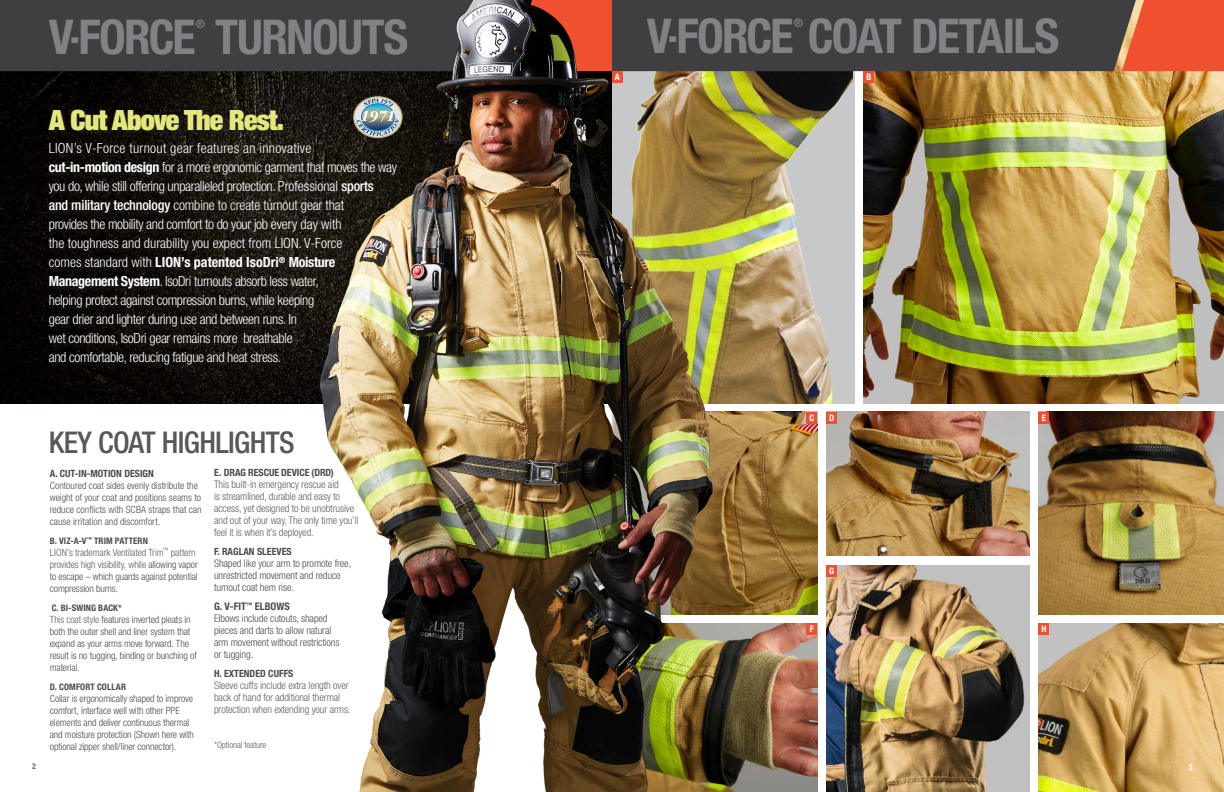
<style>
.page{position:relative;width:1224px;height:792px;background:#fff}
.page>*{position:absolute;margin:0;border:0;box-sizing:border-box;transform-origin:0 0}
.LION_Main_Head_R-P{font:700 condensed 48px "Helvetica Neue LT Std";letter-spacing:-.035em;color:#808285}
.t1{font:500 condensed 30px "Helvetica Neue LT Std";letter-spacing:-.02em;color:#57585a}
.t2{font:900 condensed 28px "Helvetica Neue LT Std";letter-spacing:-.03em;color:#e4e87c}
.t3{font:300 condensed 14px/19px "Helvetica Neue LT Std";letter-spacing:-.025em;color:#fff}
.t4{font:300 condensed 14px "Helvetica Neue LT Std";color:#fff}
.t5{font:300 condensed 14px "Helvetica Neue LT Std";letter-spacing:.02em;color:#fff}
.LION_Main_Head_R-P-2{font:500 condensed 11.7px "Helvetica Neue LT Std";color:#808285}
.t6{font:300 condensed 10.5px/12px "Helvetica Neue LT Std";letter-spacing:-.01em;color:#606063}
.t7{font:300 condensed 10.5px/12px "Helvetica Neue LT Std";letter-spacing:-.01em;color:#4b4c4d}
.t8{font:300 condensed 10px/12px "Helvetica Neue LT Std";letter-spacing:-.01em;color:#4b4c4d}
.t9{font:700 condensed 10px "Helvetica Neue LT Std";color:#4b4c4d}
.t10{font:700 condensed 9px "Helvetica Neue LT Std";letter-spacing:.01em;color:#4b4c4d}
.t11{font:300 condensed 9px "Helvetica Neue LT Std";letter-spacing:-.01em;color:#606063}
.Bullets{font:700 condensed 9px "Helvetica Neue LT Std";color:#fff}
.t12{font:700 condensed 8px "Helvetica Neue LT Std";color:#6c6d70}
.t13{font:700 condensed 8px "Helvetica Neue LT Std";color:#fff}
.s1{font-weight:700}
.s2{font-weight:500}
.s3{color:#606063}
</style>
<div class="page">
<img style="left:1039px;top:623px;width:185px;height:169px">
<img style="left:827px;top:565px;width:202px;height:227px">
<img style="left:0;top:71px;width:252px;height:332px">
<div style="left:49px;top:110px;width:353px;height:260px;background:#231f20;opacity:.75"></div>
<img style="left:864px;top:71px;width:360px;height:332px">
<img style="left:740px;top:71px;width:113px;height:332px">
<svg style="left:0;top:0;width:1224px;height:71px;background:#56413e"></svg>
<img style="left:740px;top:412px;width:77px;height:202px">
<img style="left:740px;top:623px;width:77px;height:169px">
<img style="left:827px;top:412px;width:202px;height:143px">
<img style="left:1039px;top:412px;width:185px;height:202px">
<div style="left:864px;top:71px;width:10px;height:12px;background:#ef5032"></div>
<div style="left:807px;top:412px;width:10px;height:12px;background:#ef5032"></div>
<div style="left:827px;top:412px;width:10px;height:12px;background:#ef5032"></div>
<div style="left:1039px;top:412px;width:10px;height:12px;background:#ef5032"></div>
<div style="left:807px;top:623px;width:10px;height:12px;background:#ef5032"></div>
<div style="left:827px;top:565px;width:10px;height:12px;background:#ef5032"></div>
<div style="left:1039px;top:623px;width:10px;height:12px;background:#ef5032"></div>
<img style="left:252px;top:0;width:488px;height:792px">
<p class="LION_Main_Head_R-P-2" style="left:196px;top:17px;width:11px">®</p>
<p class="LION_Main_Head_R-P" style="left:647px;top:6px;width:414px">V-FORCE COAT DETAILS</p>
<p class="LION_Main_Head_R-P-2" style="left:794px;top:16px;width:11px">®</p>
<p class="LION_Main_Head_R-P" style="left:49px;top:7px;width:361px">V-FORCE TURNOUTS</p>
<p class="t2" style="left:49px;top:102px;width:237px">A Cut Above The Rest.</p>
<p class="t5" style="left:49px;top:140px;width:264px">LION’s V-Force turnout gear features an innovative</p>
<p class="t3" style="left:49px;top:158px;width:350px"><span class="s1">cut-in-motion design</span> for a more ergonomic garment that moves the way</p>
<p class="t3" style="left:49px;top:177px;width:327px">you do, while still offering unparalleled protection. Professional <span class="s2">sports</span></p>
<p class="t3" style="left:49px;top:196px;width:297px"><span class="s2">and military technology</span> combine to create turnout gear that</p>
<p class="t3" style="left:49px;top:215px;width:294px">provides the mobility and comfort to do your job every day with</p>
<p class="t4" style="left:49px;top:235px;width:295px">the toughness and durability you expect from LION. V-Force</p>
<p class="t3" style="left:49px;top:253px;width:288px">comes standard with <span class="s1">LION’s patented IsoDri</span><sup>®</sup> <span class="s1">Moisture<br>Management System</span>. IsoDri turnouts absorb less water,</p>
<p class="t3" style="left:49px;top:291px;width:267px">helping protect against compression burns, while keeping</p>
<p class="t3" style="left:49px;top:310px;width:250px">gear drier and lighter during use and between runs. In</p>
<p class="t3" style="left:49px;top:329px;width:245px">wet conditions, IsoDri gear remains more breathable</p>
<p class="t3" style="left:49px;top:348px;width:234px">and comfortable, reducing fatigue and heat stress.</p>
<p class="t1" style="left:49px;top:424px;width:247px">KEY COAT HIGHLIGHTS</p>
<p class="t9" style="left:50px;top:467px;width:106px">A. CUT-IN-MOTION DESIGN</p>
<p class="t8" style="left:50px;top:479px;width:153px">Contoured coat sides evenly distribute the weight of your coat and positions seams to reduce conflicts with SCBA straps that can cause irritation and discomfort.</p>
<p class="t10" style="left:50px;top:535px;width:100px">B. VIZ-A-V<sup>™</sup> TRIM PATTERN</p>
<p class="t8" style="left:50px;top:546px;width:149px"><span class="s3">LION’s trademark Ventilated Trim</span><sup>™</sup> <span class="s3">pattern provides high visibility, while</span> allowing vapor to escape – which guards against potential compression burns.</p>
<p class="t10" style="left:52px;top:602px;width:71px">C. BI-SWING BACK*</p>
<p class="t8" style="left:50px;top:613px;width:148px"><span class="s3">This coat style</span> features inverted pleats in both the outer shell and liner system that expand as your arms move forward. The result is no tugging, binding or bunching of material.</p>
<p class="t10" style="left:50px;top:681px;width:78px">D. COMFORT COLLAR</p>
<p class="t8" style="left:50px;top:692px;width:146px">Collar is ergonomically shaped to improve comfort, interface well with other PPE elements and deliver continuous thermal and moisture protection (Shown here with optional zipper shell/liner connector).</p>
<p class="t9" style="left:214px;top:467px;width:121px">E. DRAG RESCUE DEVICE (DRD)</p>
<p class="t6" style="left:214px;top:478px;width:126px">This built-in emergency rescue aid</p>
<p class="t6" style="left:214px;top:490px;width:146px">is streamlined, durable and easy to access, yet designed to be unobtrusive and out of your way. The only time you’ll feel it is when it’s deployed.</p>
<p class="t9" style="left:214px;top:546px;width:79px">F. RAGLAN SLEEVES</p>
<p class="t7" style="left:214px;top:558px;width:139px">Shaped like your arm to promote free, unrestricted movement and reduce turnout coat hem rise.</p>
<p class="t7" style="left:214px;top:601px;width:115px"><span class="s1">G. V-FIT</span><sup>™</sup> <span class="s1">ELBOWS<br></span>Elbows include cutouts, shaped</p>
<p class="t7" style="left:214px;top:625px;width:119px">pieces and darts to allow natural</p>
<p class="t7" style="left:214px;top:637px;width:127px">arm movement without restrictions</p>
<p class="t7" style="left:214px;top:649px;width:41px">or tugging.</p>
<p class="t9" style="left:214px;top:668px;width:81px">H. EXTENDED CUFFS</p>
<p class="t6" style="left:214px;top:680px;width:138px">Sleeve cuffs include extra length over back of hand for additional thermal protection when extending your arms.</p>
<p class="t11" style="left:214px;top:740px;width:54px">*Optional feature</p>
<p class="Bullets" style="left:615px;top:71px;width:7px">A</p>
<p class="Bullets" style="left:866px;top:71px;width:7px">B</p>
<p class="Bullets" style="left:809px;top:412px;width:6px">C</p>
<p class="Bullets" style="left:829px;top:412px;width:7px">D</p>
<p class="Bullets" style="left:1042px;top:412px;width:6px">E</p>
<p class="Bullets" style="left:829px;top:565px;width:7px">G</p>
<p class="Bullets" style="left:810px;top:623px;width:6px">F</p>
<p class="Bullets" style="left:1041px;top:623px;width:7px">H</p>
<p class="t12" style="left:32px;top:761px;width:5px">2</p>
<p class="t13" style="left:1189px;top:762px;width:5px">3</p>
</div>
